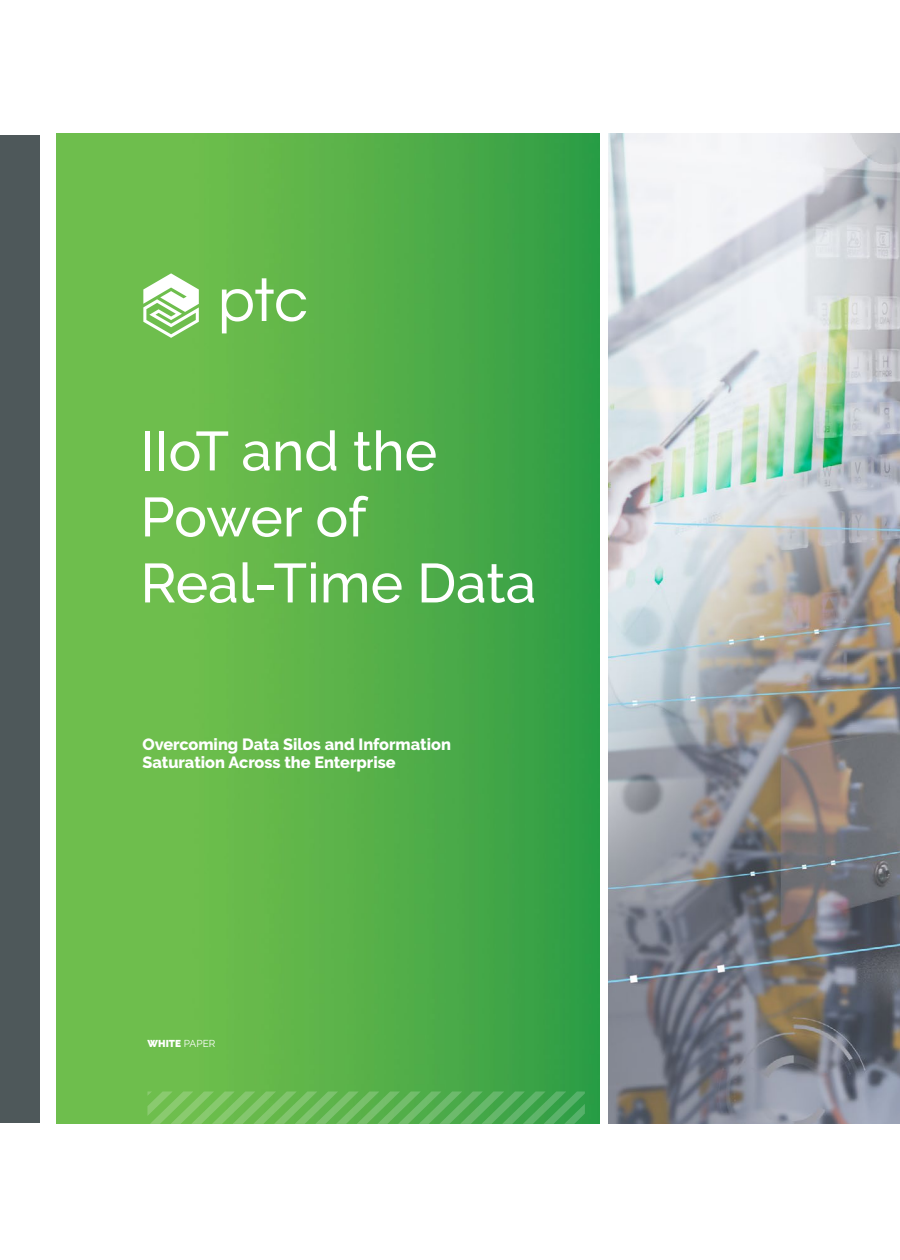
<style>
.page{position:relative;width:900px;height:1260px;background:#fff}
.page>*{position:absolute;margin:0;border:0;box-sizing:border-box;transform-origin:0 0}
.t1{font:500 55px/66px "PTC Raleway";color:#fff}
.t2{font:800 16.25px/17.5px "PTC Raleway";color:#fff}
.t3{font:900 10px "PTC Raleway";letter-spacing:.01em;color:#fff}
.s1{font-weight:400}
</style>
<div class="page">
<img style="left:56px;top:134px;width:543px;height:990px">
<svg style="left:143px;top:273px;width:56px;height:65px"></svg>
<svg style="left:222px;top:278px;width:84px;height:55px"></svg>
<svg style="left:147px;top:1091px;width:438px;height:33px"></svg>
<div style="left:0;top:135px;width:39px;height:988px;background:#4e585a"></div>
<img style="left:608px;top:134px;width:292px;height:990px">
<h1 class="t1" style="left:140px;top:418px;width:397px">IIoT and the<br>Power of<br>Real-Time Data</h1>
<p class="t2" style="left:142px;top:736px;width:310px">Overcoming Data Silos and Information<br>Saturation Across the Enterprise</p>
<p class="t3" style="left:147px;top:1037px;width:70px">WHITE <span class="s1">PAPER</span></p>
</div>
